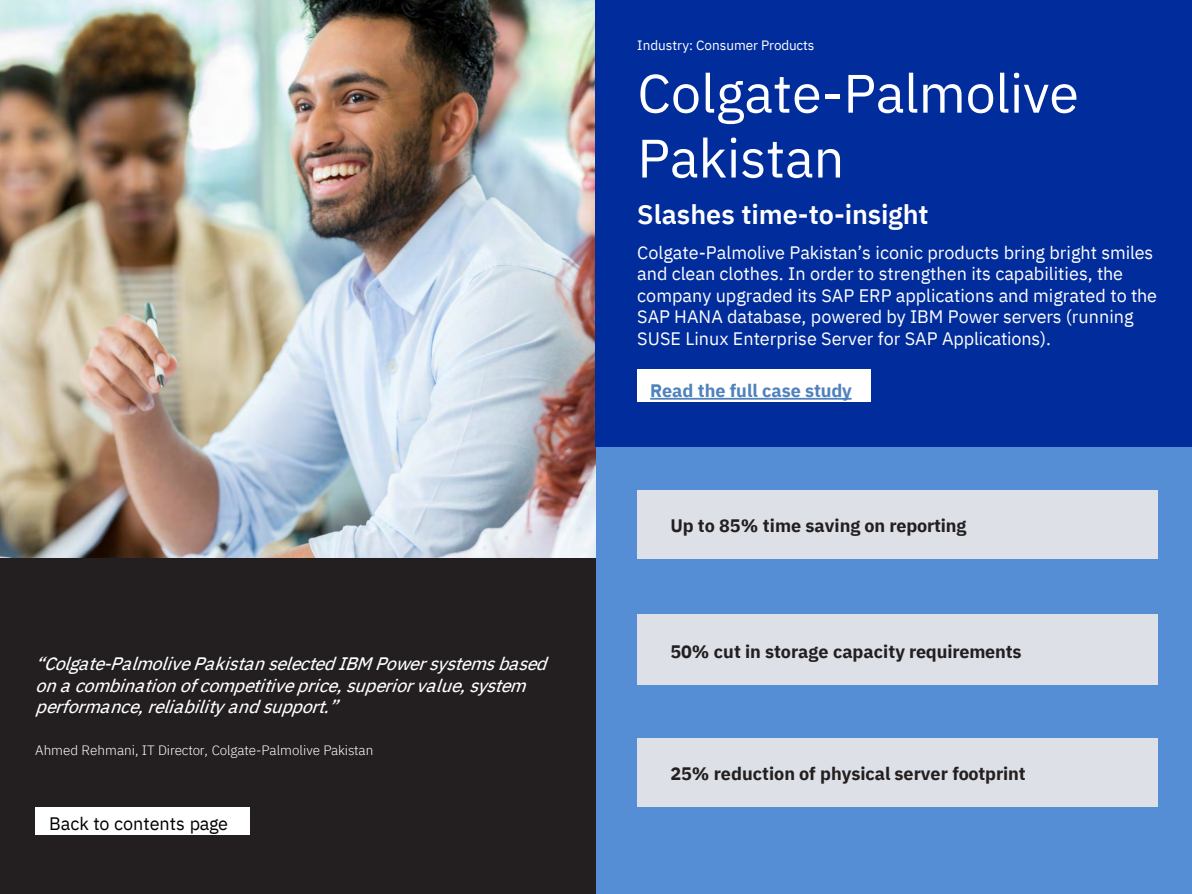
<style>
.page{position:relative;width:1192px;height:894px;background:#fff}
.page>*{position:absolute;margin:0;border:0;box-sizing:border-box;transform-origin:0 0}
.t1{font:54px/64.8px "IBM Plex Sans";letter-spacing:-.005em;color:#fff}
.t2{font:600 27px "IBM Plex Sans";color:#fff}
.t3{font:18px/21.6px "IBM Plex Sans";color:#fff}
.t4{font:italic 18px/21.6px "IBM Plex Sans Text";color:#fff}
.t5{font:700 18px "IBM Plex Sans";letter-spacing:-.005em;color:#231f20}
.t6{font:700 18px "IBM Plex Sans";letter-spacing:-.005em;color:#4f81bd}
.t7{font:18px "IBM Plex Sans";color:#000}
.t8{font:300 13.5px "IBM Plex Sans";letter-spacing:-.005em;color:#fff}
.t9{font:13.5px "IBM Plex Sans";color:#fff}
</style>
<div class="page">
<div style="left:0;top:0;width:1191px;height:893px;background:#558ed5"></div>
<img style="left:0;top:0;width:595px;height:558px">
<div style="left:0;top:558px;width:595px;height:335px;background:#231f20"></div>
<div style="left:595px;top:0;width:596px;height:446px;background:#002c9c"></div>
<div style="left:637px;top:490px;width:520px;height:69px;background:#dde0e6"></div>
<div style="left:637px;top:614px;width:520px;height:70px;background:#dde0e6"></div>
<div style="left:637px;top:738px;width:520px;height:68px;background:#dde0e6"></div>
<div style="left:637px;top:369px;width:233px;height:32px;background:#fff"></div>
<svg style="left:650px;top:398px;width:201px;height:1px"></svg>
<div style="left:35px;top:807px;width:214px;height:27px;background:#fff"></div>
<p class="t4" style="left:35px;top:651px;width:520px">“Colgate-Palmolive Pakistan selected IBM Powersystems based onacombination of competitive price, superior value, system performance, reliability and support.”</p>
<p class="t8" style="left:35px;top:740px;width:339px">Ahmed Rehmani, IT Director, Colgate-Palmolive Pakistan</p>
<p class="t7" style="left:49px;top:810px;width:180px">Back to contents page</p>
<p class="t9" style="left:637px;top:35px;width:178px">Industry: Consumer Products</p>
<h2 class="t1" style="left:637px;top:57px;width:443px">Colgate-Palmolive<br>Pakistan</h2>
<p class="t2" style="left:637px;top:193px;width:293px">Slashes time-to-insight</p>
<p class="t3" style="left:637px;top:240px;width:521px">Colgate-Palmolive Pakistan’s iconic products bring bright smiles and clean clothes. In order to strengthen its capabilities, the company upgraded its SAP ERP applications and migrated to the SAP HANA database, powered by IBM Power servers (running SUSE Linux Enterprise Server for SAP Applications).</p>
<p class="t6" style="left:650px;top:376px;width:203px">Read the full case study</p>
<p class="t5" style="left:670px;top:511px;width:297px">Up to 85% time saving on reporting</p>
<p class="t5" style="left:670px;top:637px;width:352px">50% cut in storage capacity requirements</p>
<p class="t5" style="left:670px;top:759px;width:357px">25% reduction of physical server footprint</p>
</div>
